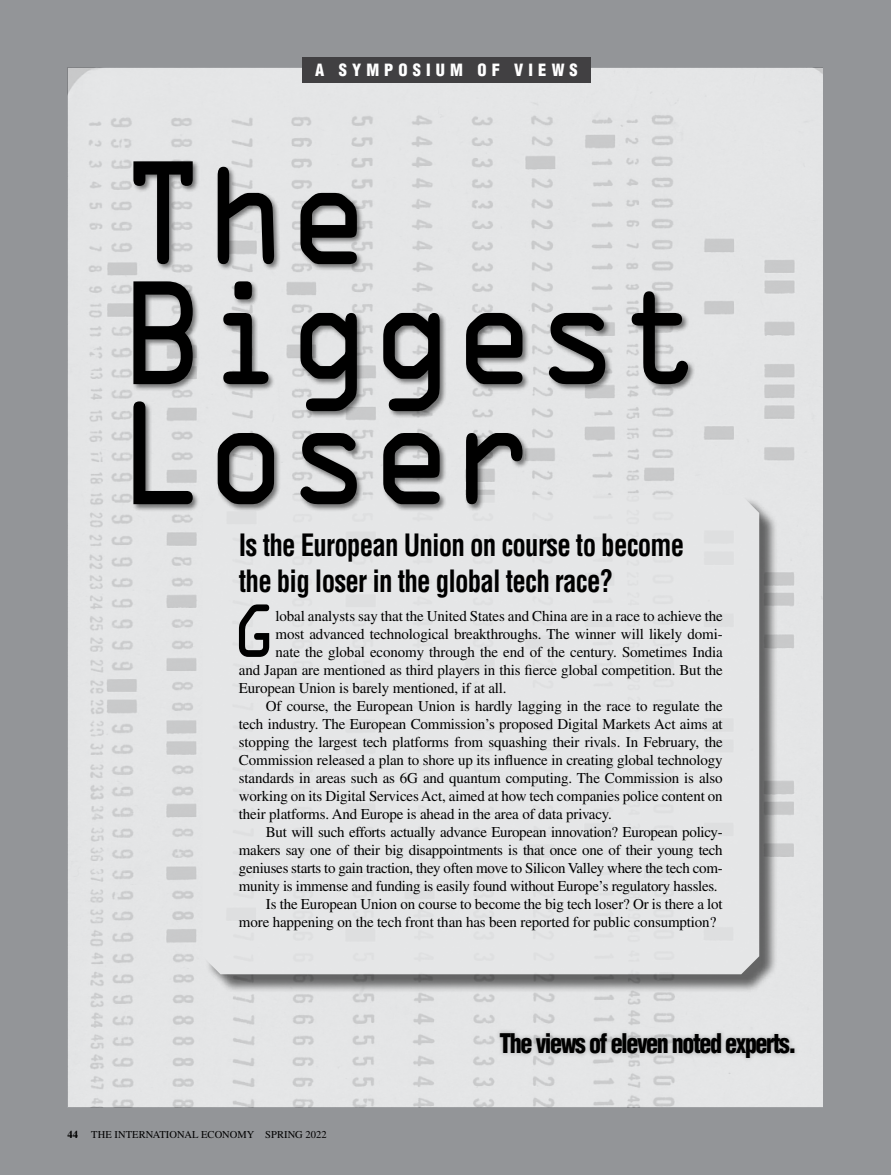
<style>
.page{position:relative;width:891px;height:1175px;background:#fff}
.page>*{position:absolute;margin:0;border:0;box-sizing:border-box;transform-origin:0 0}
.t1{font:132px/120px "OCRA Std";letter-spacing:-.03em;color:#000;scale:.91 1}
.t2{font:67.35px "OCRA Std";color:#000;scale:.91 1}
.t3{font:700 condensed 30px/36px "Helvetica LT Std";letter-spacing:-.03em;color:#000;scale:.9 1}
.t4{font:900 condensed 26.4px "Helvetica LT Std";letter-spacing:-.06em;color:#000;scale:.91 1}
.t5{font:900 condensed 16.5px "Helvetica LT Std";letter-spacing:.31em;color:#fff}
.t6{font:15px "Times LT Std";letter-spacing:-.01em;color:#000}
.t7{font:10.5px "Times LT Std";letter-spacing:.005em;color:#000}
.t8{font:700 10.5px "Times LT Std";color:#000}
</style>
<div class="page">
<div style="left:0;top:0;width:891px;height:1174px;background:#939598"></div>
<img style="left:68px;top:68px;width:755px;height:1039px">
<div style="left:303px;top:58px;width:288px;height:25px;background:#414042"></div>
<div style="left:205px;top:497px;width:573px;height:496px;background:#000;opacity:.75"></div>
<div style="left:202px;top:495px;width:557px;height:479px;background:#e5e6e7"></div>
<div style="left:495px;top:1028px;width:304px;height:34px;background:#000;opacity:.25"></div>
<div style="left:132px;top:160px;width:564px;height:351px;background:#000;opacity:.5"></div>
<p class="t5" style="left:315px;top:60px;width:264px">A SYMPOSIUM OF VIEWS</p>
<h1 class="t1" style="left:120px;top:165px;width:642px">The<br>Biggest<br>Loser</h1>
<h3 class="t3" style="left:239px;top:526px;width:496px">Is the European Union on course to become the big loser in the global tech race?</h3>
<h2 class="t2" style="left:232px;top:601px;width:50px">G</h2>
<p class="t6" style="left:276px;top:607px;width:449px">lobal analysts say that the United States and China are in a race to achieve the</p>
<p class="t6" style="left:276px;top:625px;width:449px">most advanced technological breakthroughs. The winner will likely domi-</p>
<p class="t6" style="left:276px;top:643px;width:449px">nate the global economy through the end of the century. Sometimes India</p>
<p class="t6" style="left:239px;top:661px;width:485px">and Japan are mentioned as third players in this fierce global competition. But the</p>
<p class="t6" style="left:239px;top:679px;width:269px">European Union is barely mentioned, if at all.</p>
<p class="t6" style="left:266px;top:697px;width:458px">Of course, the European Union is hardly lagging in the race to regulate the</p>
<p class="t6" style="left:239px;top:715px;width:485px">tech industry. The European Commission’s proposed Digital Markets Act aims at</p>
<p class="t6" style="left:239px;top:733px;width:485px">stopping the largest tech platforms from squashing their rivals. In February, the</p>
<p class="t6" style="left:239px;top:751px;width:485px">Commission released a plan to shore up its influence in creating global technology</p>
<p class="t6" style="left:239px;top:769px;width:485px">standards in areas such as 6G and quantum computing. The Commission is also</p>
<p class="t6" style="left:239px;top:787px;width:485px">working on its Digital Services Act, aimed at how tech companies police content on</p>
<p class="t6" style="left:239px;top:805px;width:374px">their platforms. And Europe is ahead in the area of data privacy.</p>
<p class="t6" style="left:266px;top:823px;width:458px">But will such efforts actually advance European innovation? European policy-</p>
<p class="t6" style="left:239px;top:841px;width:485px">makers say one of their big disappointments is that once one of their young tech</p>
<p class="t6" style="left:239px;top:859px;width:485px">geniuses starts to gain traction, they often move to Silicon Valley where the tech com-</p>
<p class="t6" style="left:239px;top:877px;width:480px">munity is immense and funding is easily found without Europe’s regulatory hassles.</p>
<p class="t6" style="left:266px;top:895px;width:458px">Is the European Union on course to become the big tech loser? Or is there a lot</p>
<p class="t6" style="left:239px;top:913px;width:479px">more happening on the tech front than has been reported for public consumption?</p>
<p class="t8" style="left:68px;top:1128px;width:12px">44</p>
<p class="t7" style="left:91px;top:1128px;width:237px">THE INTERNATIONAL ECONOMY SPRING 2022</p>
<h3 class="t4" style="left:499px;top:1026px;width:328px">The views of eleven noted experts.</h3>
</div>
